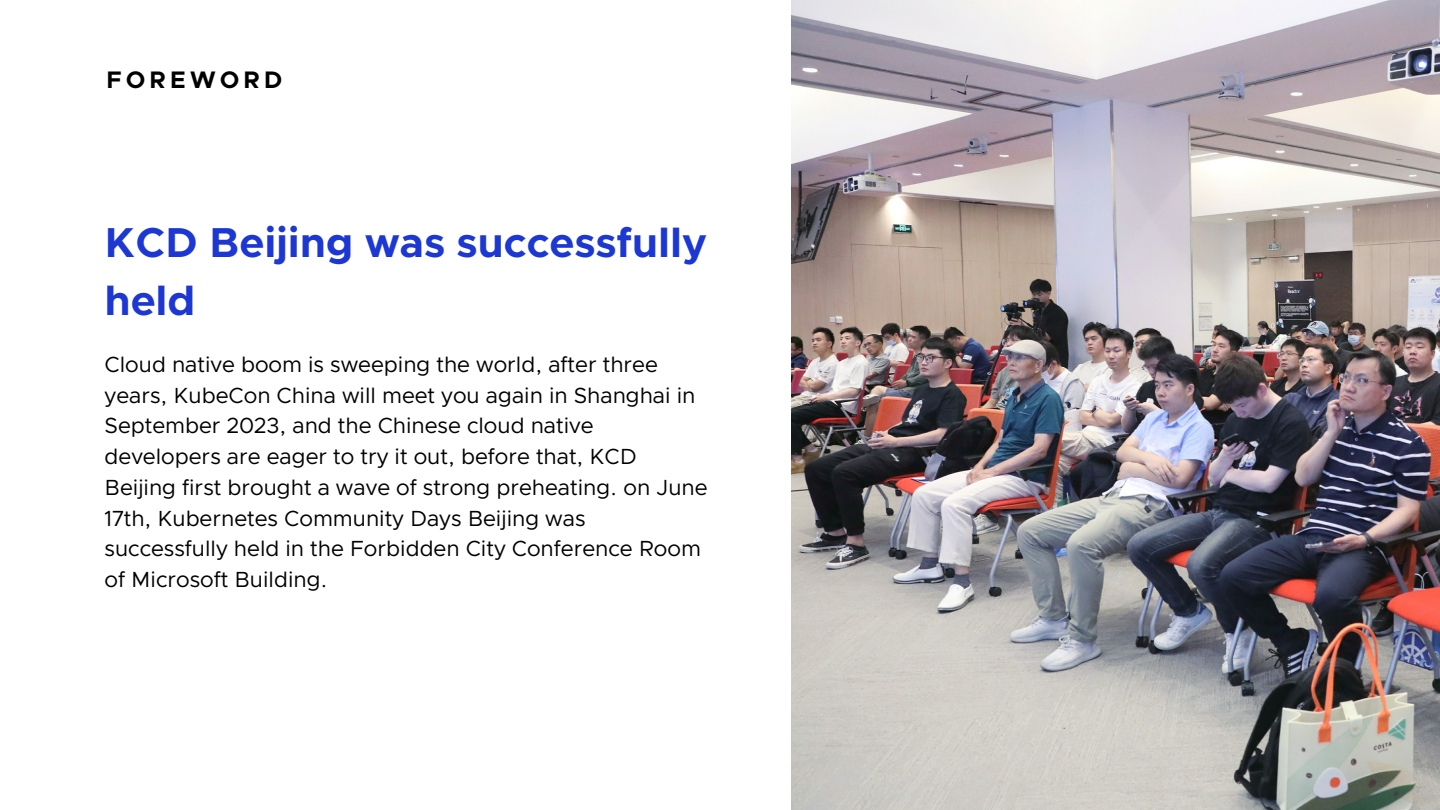
<style>
.page{position:relative;width:1440px;height:810px;background:#fff}
.page>*{position:absolute;margin:0;border:0;box-sizing:border-box;transform-origin:0 0}
.t1{font:700 42px/58.5px "Clarity City";color:#1c37d3}
.t2{font:700 24px "Clarity City";letter-spacing:.155em;color:#000}
.t3{font:22px/30.8px "Clarity City";color:#000}
</style>
<div class="page">
<img style="left:791px;top:0;width:649px;height:810px">
<p class="t2" style="left:106px;top:69px;width:178px">FOREWORD</p>
<p class="t1" style="left:105px;top:215px;width:604px">KCD Beijing was successfully held</p>
<p class="t3" style="left:105px;top:350px;width:605px">Cloud native boom is sweeping the world, after three years, KubeCon China will meet you again in Shanghai in September 2023, and the Chinese cloud native developers are eager to try it out, before that, KCD Beijing first brought a wave of strong preheating. on June 17th, Kubernetes Community Days Beijing was successfully held in the Forbidden City Conference Room of Microsoft Building.</p>
</div>
